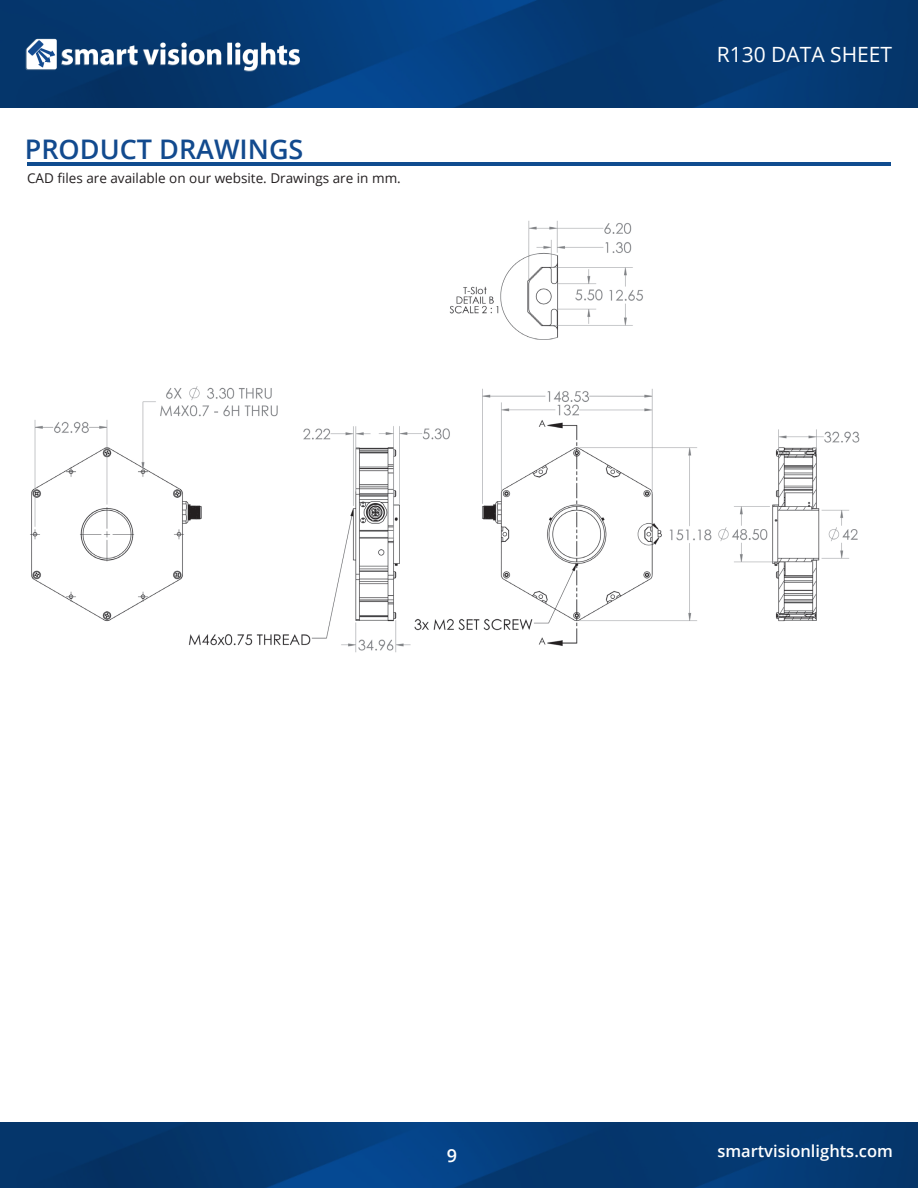
<style>
.page{position:relative;width:918px;height:1188px;background:#fff}
.page>*{position:absolute;margin:0;border:0;box-sizing:border-box;transform-origin:0 0}
.t1{font:600 27px "Open Sans";color:#124a8e}
.t2{font:21px "Open Sans";color:#fff}
.t3{font:600 18px "Open Sans";color:#fff}
.t4{font:600 16.5px "Open Sans";color:#fff}
.t5{font:13.5px "Open Sans";color:#231f20}
</style>
<div class="page">
<img style="left:0;top:0;width:918px;height:108px">
<img style="left:0;top:1123px;width:918px;height:65px">
<hr style="left:27px;top:163px;width:864px;height:3px;background:#0f4c8f">
<img style="left:30px;top:220px;width:830px;height:433px">
<p class="t1" style="left:25px;top:131px;width:280px">PRODUCT DRAWINGS</p>
<p class="t5" style="left:27px;top:168px;width:375px">CAD files are available on our website. Drawings are in mm.</p>
<h2 class="t2" style="left:717px;top:40px;width:177px">R130 DATA SHEET</h2>
<h3 class="t3" style="left:447px;top:1143px;width:12px">9</h3>
<p class="t4" style="left:717px;top:1139px;width:177px">smartvisionlights.com</p>
</div>
